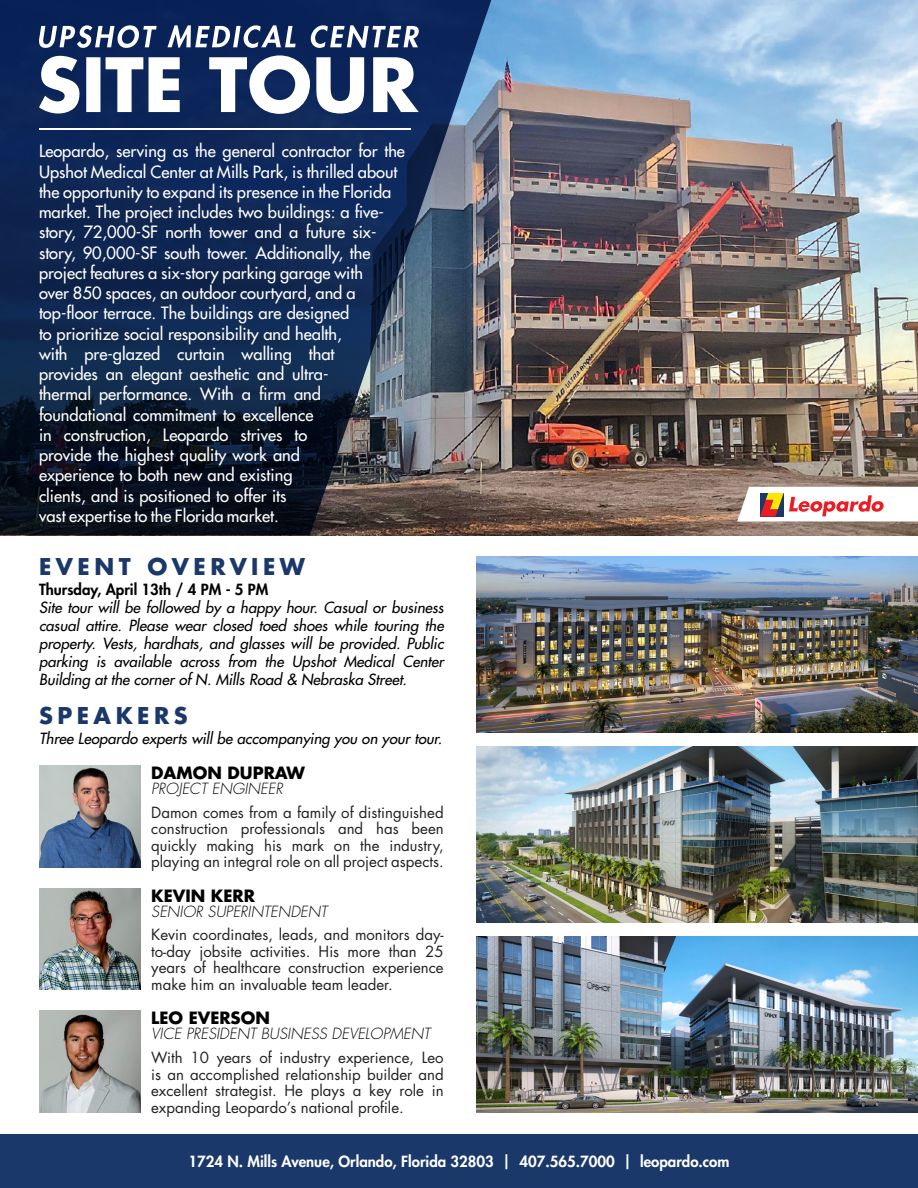
<style>
.page{position:relative;width:918px;height:1188px;background:#fff}
.page>*{position:absolute;margin:0;border:0;box-sizing:border-box;transform-origin:0 0}
.t1{font:700 22.5px "Futura Std";letter-spacing:.2em;color:#1a3869}
.t2{font:500 16.5px/20.2px "Futura Std";color:#fff}
.t3{font:700 16.5px "Futura Std";color:#000}
.t4{font:15px/16.5px "Futura Std";color:#231f20;text-align:justify}
.t5{font:italic 500 15px/18px "Futura Std";color:#000;text-align:justify}
.t6{font:italic 300 15px "Futura Std";color:#000}
.t7{font:800 15px "Futura Std";color:#fff}
.t8{font:800 15px "Futura Std";color:#000}
</style>
<div class="page">
<img style="left:499px;top:0;width:419px;height:535px">
<svg style="left:737px;top:487px;width:181px;height:34px"></svg>
<svg style="left:0;top:0;width:499px;height:535px;background:#203251"></svg>
<svg style="left:39px;top:55px;width:380px;height:59px"></svg>
<svg style="left:38px;top:25px;width:381px;height:23px"></svg>
<hr style="left:39px;top:128px;width:371px;height:2px;background:#fff">
<img style="left:477px;top:557px;width:441px;height:176px">
<img style="left:477px;top:746px;width:441px;height:177px">
<img style="left:477px;top:936px;width:441px;height:177px">
<img style="left:39px;top:1011px;width:102px;height:102px">
<img style="left:39px;top:888px;width:102px;height:102px">
<img style="left:39px;top:765px;width:102px;height:102px">
<div style="left:0;top:1134px;width:918px;height:54px;background:#1a3869"></div>
<p class="t2" style="left:39px;top:141px;width:368px">Leopardo, serving as the general contractor for the Upshot Medical Center at Mills Park, is thrilled about the opportunity to expand its presence in the Florida market. The project includes two buildings: a five&shy;story, 72,000-SF north tower and a future six&shy;story, 90,000-SF south tower. Additionally, the project features a six-story parking garage with<br>over 850 spaces, an outdoor courtyard, and a top-floor terrace. The buildings are designed<br>to prioritize social responsibility and health,<br>with pre-glazed curtain walling that<br>provides an elegant aesthetic and ultra-<br>thermal performance. With a firm and foundational commitment to excellence<br>in construction, Leopardo strives to<br>provide the highest quality work and<br>experience to both new and existing<br>clients, and is positioned to offer its<br>vast expertise to the Florida market.</p>
<p class="t1" style="left:39px;top:552px;width:268px">EVENT OVERVIEW</p>
<p class="t8" style="left:39px;top:580px;width:231px">Thursday, April 13th / 4 PM - 5 PM</p>
<p class="t5" style="left:39px;top:599px;width:406px">Site tour will be followed by a happy hour. Casual or business casual attire. Please wear closed toed shoes while touring the property. Vests, hardhats, and glasses will be provided. Public parking is available across from the Upshot Medical Center Building at the corner of N. Mills Road &amp; Nebraska Street.</p>
<p class="t1" style="left:39px;top:701px;width:150px">SPEAKERS</p>
<p class="t5" style="left:39px;top:730px;width:405px">Three Leopardo experts will be accompanying you on your tour.</p>
<p class="t3" style="left:151px;top:762px;width:155px">DAMON DUPRAW</p>
<p class="t6" style="left:151px;top:779px;width:133px">PROJECT ENGINEER</p>
<p class="t4" style="left:151px;top:804px;width:294px">Damon comes from a family of distinguished construction professionals and has been quickly making his mark on the industry, playing an integral role on all project aspects.</p>
<p class="t3" style="left:151px;top:884px;width:105px">KEVIN KERR</p>
<p class="t6" style="left:151px;top:902px;width:177px">SENIOR SUPERINTENDENT</p>
<p class="t4" style="left:151px;top:927px;width:294px">Kevin coordinates, leads, and monitors day&shy;to-day jobsite activities. His more than 25 years of healthcare construction experience make him an invaluable team leader.</p>
<p class="t3" style="left:151px;top:1007px;width:120px">LEO EVERSON</p>
<p class="t6" style="left:151px;top:1025px;width:281px">VICE PRESIDENT BUSINESS DEVELOPMENT</p>
<p class="t4" style="left:151px;top:1050px;width:294px">With 10 years of industry experience, Leo is an accomplished relationship builder and excellent strategist. He plays a key role in expanding Leopardo’s national profile.</p>
<p class="t7" style="left:188px;top:1152px;width:543px">1724 N. Mills Avenue, Orlando, Florida 32803 | 407.565.7000 | leopardo.com</p>
</div>
